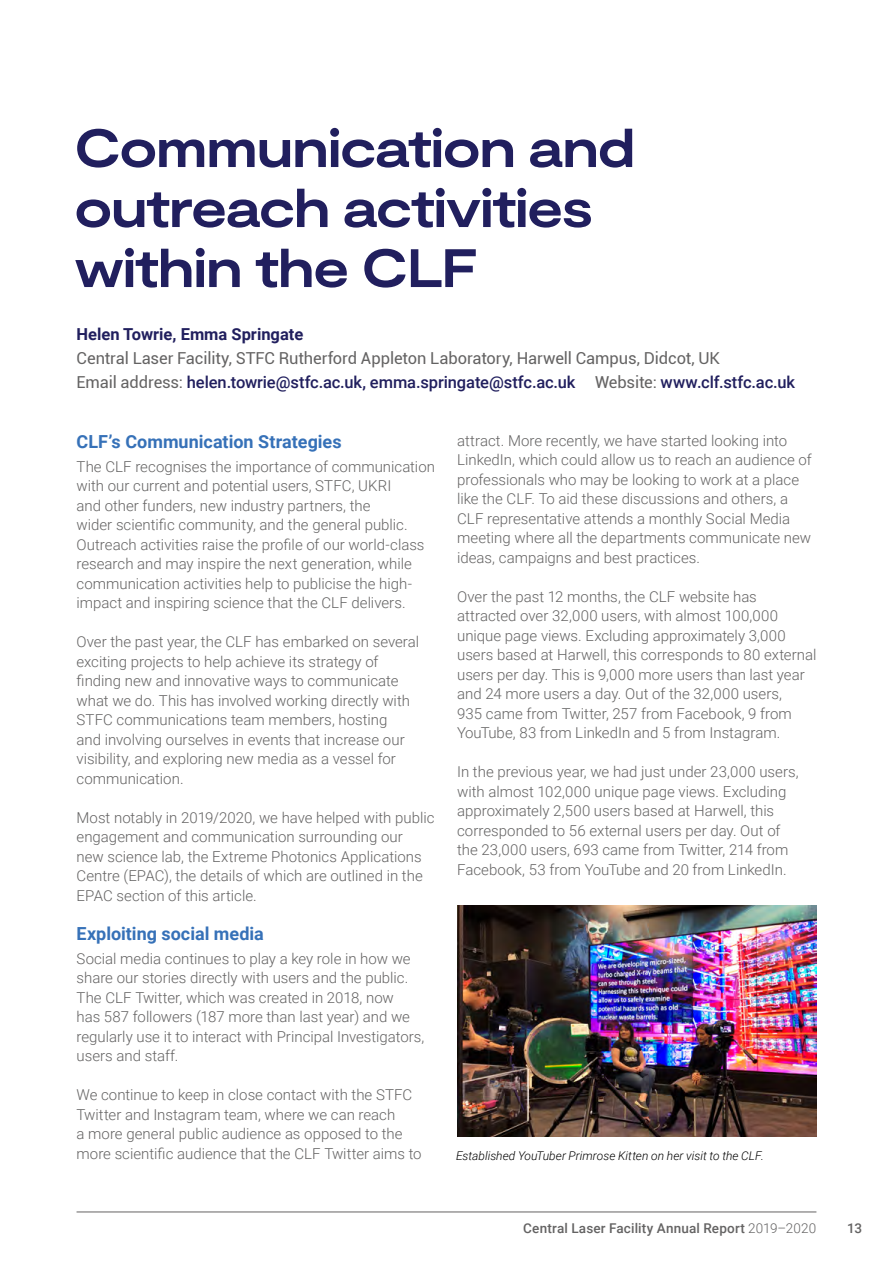
<style>
.page{position:relative;width:893px;height:1263px;background:#fff}
.page>*{position:absolute;margin:0;border:0;box-sizing:border-box;transform-origin:0 0}
.Main_Title{font:700 expanded 54px/60px "Moderat";letter-spacing:-.02em;color:#211f5e}
.Sub_heading{font:700 18px "Roboto";color:#3671b8}
.t1{font:500 16.5px "Roboto";letter-spacing:-.005em;color:#211f5e}
.t2{font:16.5px "Roboto";letter-spacing:-.005em;color:#646363}
.t3{font:700 16.5px "Roboto";color:#211f5e}
.Body_Copy{font:300 15px/19.5px "Roboto";color:#646363}
.t4{font:500 13.5px "Roboto";letter-spacing:.015em;color:#646363}
.t5{font:italic 300 12px "Roboto";color:#000}
.s1{font-weight:400;color:#646363}
.s2{font-weight:300}
</style>
<div class="page">
<hr style="left:77px;top:1211px;width:739px;height:1px;background:#646363">
<img style="left:458px;top:906px;width:359px;height:230px">
<p class="Main_Title" style="left:74px;top:121px;width:562px">Communication and outreach activities within the CLF</p>
<p class="t3" style="left:77px;top:322px;width:228px">Helen Towrie, Emma Springate</p>
<p class="t2" style="left:77px;top:346px;width:645px">Central Laser Facility, STFC Rutherford Appleton Laboratory, Harwell Campus, Didcot, UK</p>
<p class="t1" style="left:77px;top:370px;width:720px"><span class="s1">Email address:</span> helen.towrie@stfc.ac.uk, emma.springate@stfc.ac.uk <span class="s1">Website:</span> www.clf.stfc.ac.uk</p>
<p class="Sub_heading" style="left:77px;top:429px;width:267px">CLF’s Communication Strategies</p>
<p class="Body_Copy" style="left:77px;top:456px;width:360px">The CLF recognises the importance of communication with our current and potential users, STFC, UKRI<br>and other funders, new industry partners, the<br>wider scientific community, and the general public.<br>Outreach activities raise the profile of our world-class research and may inspire the next generation, while communication activities help to publicise the high&shy;impact and inspiring science that the CLF delivers.</p>
<p class="Body_Copy" style="left:77px;top:632px;width:344px">Over the past year, the CLF has embarked on several exciting projects to help achieve its strategy of finding new and innovative ways to communicate what we do. This has involved working directly with STFC communications team members, hosting<br>and involving ourselves in events that increase our visibility, and exploring new media as a vessel for communication.</p>
<p class="Body_Copy" style="left:77px;top:807px;width:359px">Most notably in 2019/2020, we have helped with public engagement and communication surrounding our<br>new science lab, the Extreme Photonics Applications Centre (EPAC), the details of which are outlined in the EPAC section of this article.</p>
<p class="Sub_heading" style="left:77px;top:921px;width:189px">Exploiting social media</p>
<p class="Body_Copy" style="left:77px;top:948px;width:349px">Social media continues to play a key role in how we share our stories directly with users and the public.<br>The CLF Twitter, which was created in 2018, now<br>has 587 followers (187 more than last year) and we regularly use it to interact with Principal Investigators, users and staff.</p>
<p class="Body_Copy" style="left:77px;top:1084px;width:347px">We continue to keep in close contact with the STFC Twitter and Instagram team, where we can reach<br>a more general public audience as opposed to the more scientific audience that the CLF Twitter aims to</p>
<p class="Body_Copy" style="left:457px;top:430px;width:356px">attract. More recently, we have started looking into LinkedIn, which could allow us to reach an audience of professionals who may be looking to work at a place like the CLF. To aid these discussions and others, a CLF representative attends a monthly Social Media meeting where all the departments communicate new ideas, campaigns and best practices.</p>
<p class="Body_Copy" style="left:457px;top:586px;width:361px">Over the past 12 months, the CLF website has attracted over 32,000 users, with almost 100,000 unique page views. Excluding approximately 3,000 users based at Harwell, this corresponds to 80 external users per day. This is 9,000 more users than last year and 24 more users a day. Out of the 32,000 users,<br>935 came from Twitter, 257 from Facebook, 9 from YouTube, 83 from LinkedIn and 5 from Instagram.</p>
<p class="Body_Copy" style="left:457px;top:762px;width:343px">In the previous year, we had just under 23,000 users, with almost 102,000 unique page views. Excluding approximately 2,500 users based at Harwell, this corresponded to 56 external users per day. Out of the 23,000 users, 693 came from Twitter, 214 from Facebook, 53 from YouTube and 20 from LinkedIn.</p>
<p class="t5" style="left:456px;top:1148px;width:310px">Established YouTuber Primrose Kitten on her visit to the CLF.</p>
<p class="t4" style="left:523px;top:1218px;width:294px">Central Laser Facility Annual Report <span class="s2">2019–2020</span></p>
<p class="t4" style="left:847px;top:1218px;width:16px">13</p>
</div>
